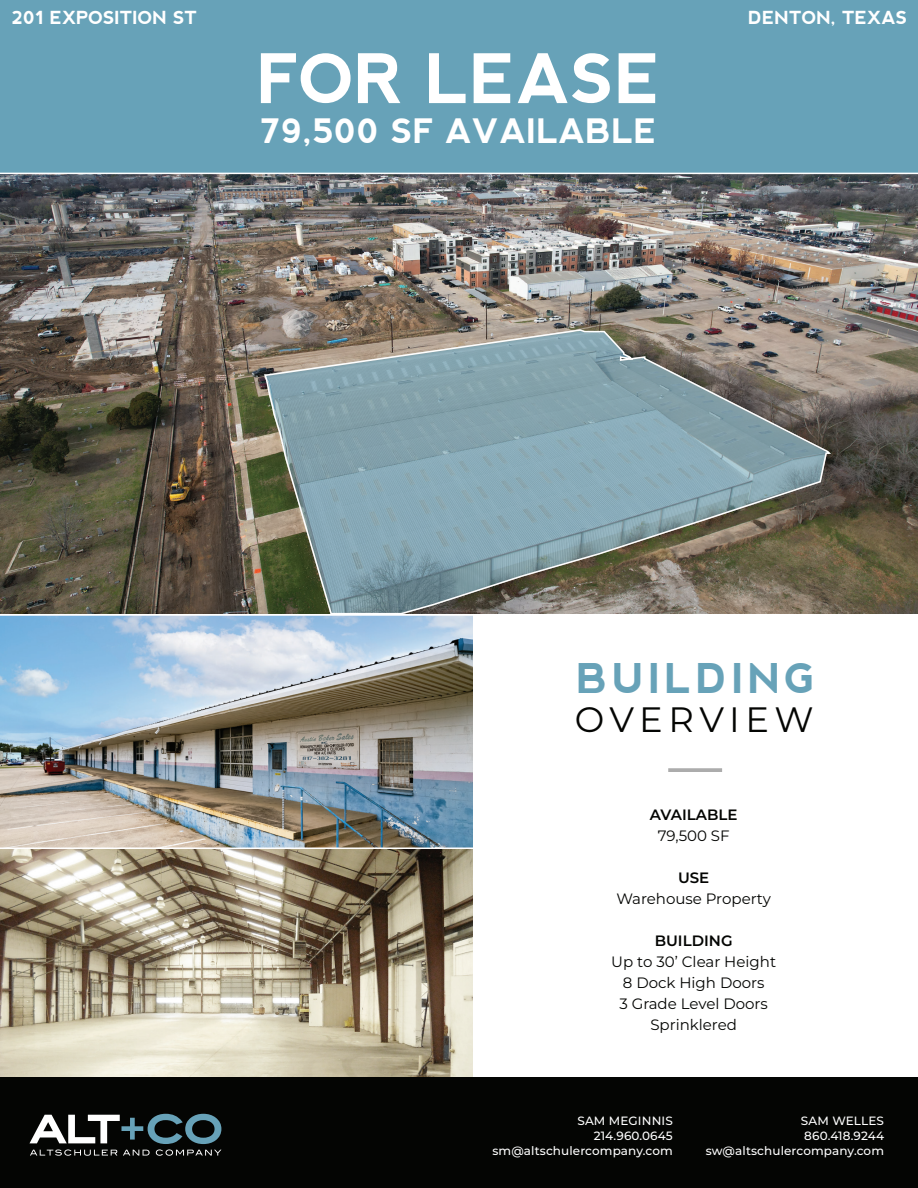
<style>
.page{position:relative;width:918px;height:1188px;background:#fff}
.page>*{position:absolute;margin:0;border:0;box-sizing:border-box;transform-origin:0 0}
.t1{font:700 68.1px "nevis";color:#fff}
.t2{font:700 40.95px "nevis";letter-spacing:.1em;color:#67a2b8}
.t3{font:35.25px "Montserrat";letter-spacing:.15em;color:#040503}
.t4{font:700 33.75px "nevis";color:#fff}
.t5{font:700 18px "nevis";color:#fff}
.t6{font:100 15px/21px "Montserrat";color:#040503;text-align:center}
.t7{font:500 12px/15px "Montserrat";letter-spacing:.01em;color:#fff;text-align:right}
</style>
<div class="page">
<img style="left:1px;top:616px;width:471px;height:461px">
<svg style="left:668px;top:768px;width:54px;height:4px"></svg>
<div style="left:0;top:0;width:918px;height:176px;background:#67a2b8"></div>
<img style="left:0;top:174px;width:918px;height:440px">
<svg style="left:264px;top:329px;width:567px;height:285px;background:#819293"></svg>
<hr style="left:0;top:173px;width:918px;height:1px;background:#fff">
<div style="left:0;top:1077px;width:918px;height:111px;background:#040503"></div>
<svg style="left:29px;top:1114px;width:192px;height:42px"></svg>
<hr style="left:0;top:848px;width:478px;height:1px;background:#fff">
<p class="t5" style="left:12px;top:7px;width:187px">201 EXPOSITION ST</p>
<h1 class="t1" style="left:257px;top:40px;width:406px">FOR LEASE</h1>
<h3 class="t4" style="left:260px;top:112px;width:398px">79,500 SF AVAILABLE</h3>
<p class="t5" style="left:748px;top:7px;width:161px">DENTON, TEXAS</p>
<h2 class="t2" style="left:577px;top:655px;width:240px">BUILDING</h2>
<h3 class="t3" style="left:575px;top:696px;width:240px">OVERVIEW</h3>
<p class="t6" style="left:650px;top:804px;width:89px">AVAILABLE<br>79,500 SF</p>
<p class="t6" style="left:616px;top:867px;width:156px">USE<br>Warehouse Property</p>
<p class="t6" style="left:611px;top:930px;width:166px">BUILDING<br>Up to 30’ Clear Height<br>8 Dock High Doors<br>3 Grade Level Doors<br>Sprinklered</p>
<p class="t7" style="left:492px;top:1113px;width:182px">SAM MEGINNIS<br>214.960.0645 sm@altschulercompany.com</p>
<p class="t7" style="left:706px;top:1113px;width:180px">SAM WELLES<br>860.418.9244 sw@altschulercompany.com</p>
</div>
